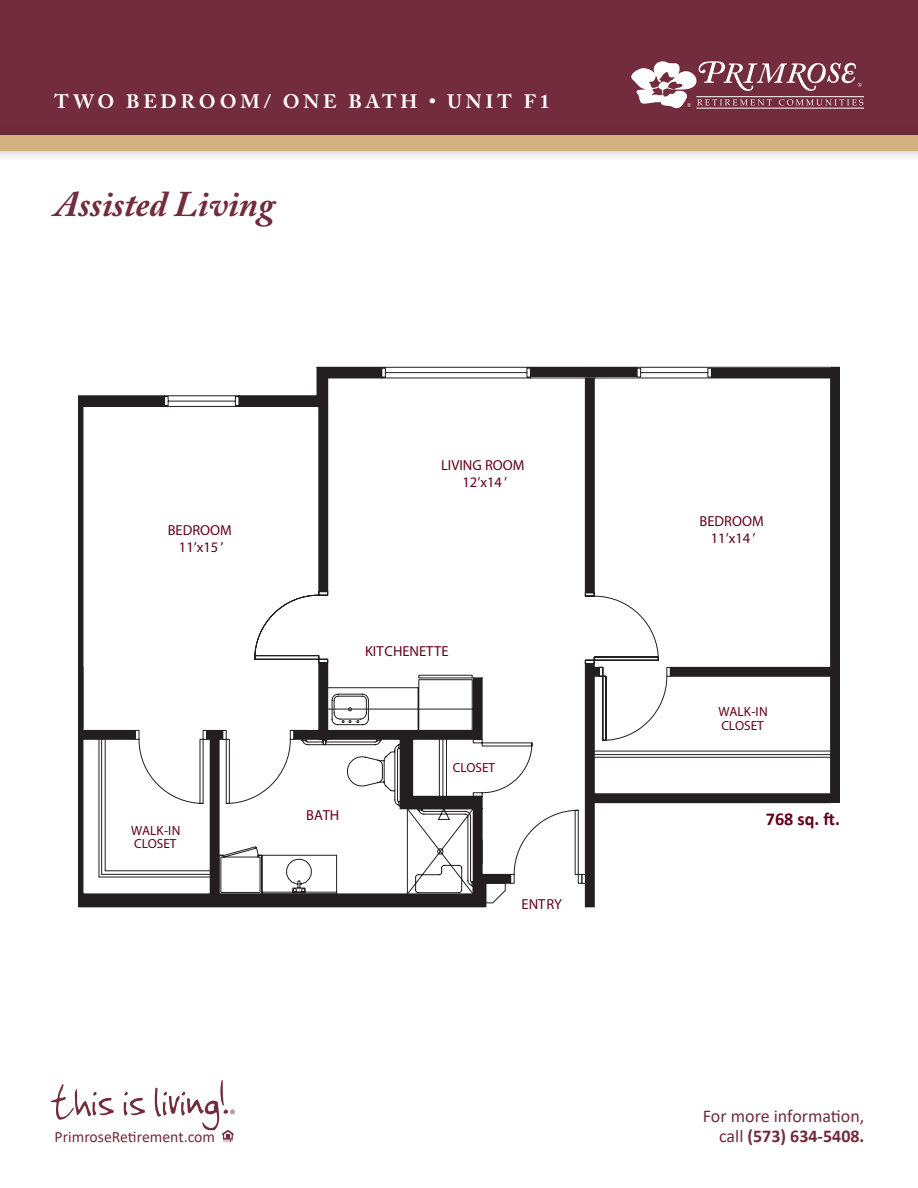
<style>
.page{position:relative;width:918px;height:1188px;background:#fff}
.page>*{position:absolute;margin:0;border:0;box-sizing:border-box;transform-origin:0 0}
.t1{font:55.95px "Jenkinsv 20";color:#722c3d}
.t2{font:italic 700 36px "Adobe Caslon Pro";color:#722c3d}
.t3{font:700 19.5px "Adobe Caslon";letter-spacing:.2em;color:#fff}
.t4{font:700 18.15px "Calibri";color:#63001a}
.t5{font:18px/19.5px "Calibri";color:#722c3d;text-align:right}
.t6{font:15.75px "Calibri";color:#722c3d}
.t7{font:14.55px/17.4px "Myriad Pro";color:#63001a;text-align:center}
.t8{font:13.2px/13.2px "Myriad Pro";color:#63001a}
.t9{font:300 12.3px "Calibri";color:#722c3d}
.s1{font-weight:700}
</style>
<div class="page">
<div style="left:0;top:0;width:918px;height:149px;background:#722c3d"></div>
<div style="left:0;top:124px;width:918px;height:39px;background:#231f20;opacity:.3"></div>
<div style="left:0;top:136px;width:918px;height:15px;background:#d2b37f"></div>
<svg style="left:222px;top:1130px;width:12px;height:12px"></svg>
<hr style="left:696px;top:96px;width:168px;height:1px;background:#fff">
<hr style="left:696px;top:108px;width:168px;height:1px;background:#fff">
<svg style="left:631px;top:61px;width:232px;height:48px"></svg>
<hr style="left:594px;top:754px;width:237px;height:1px;background:#231f20">
<hr style="left:594px;top:757px;width:237px;height:1px;background:#231f20">
<hr style="left:670px;top:676px;width:161px;height:1px;background:#231f20">
<hr style="left:830px;top:378px;width:1px;height:425px;background:#231f20">
<hr style="left:594px;top:793px;width:237px;height:1px;background:#231f20">
<hr style="left:594px;top:751px;width:237px;height:1px;background:#231f20">
<hr style="left:596px;top:367px;width:243px;height:1px;background:#231f20">
<hr style="left:596px;top:378px;width:243px;height:1px;background:#231f20">
<svg style="left:78px;top:366px;width:634px;height:542px"></svg>
<div style="left:78px;top:396px;width:87px;height:10px;background:#231f20"></div>
<div style="left:239px;top:396px;width:89px;height:10px;background:#231f20"></div>
<div style="left:317px;top:367px;width:11px;height:39px;background:#231f20"></div>
<div style="left:319px;top:406px;width:9px;height:186px;background:#231f20"></div>
<div style="left:328px;top:367px;width:54px;height:11px;background:#231f20"></div>
<div style="left:530px;top:367px;width:107px;height:10px;background:#231f20"></div>
<div style="left:711px;top:368px;width:129px;height:10px;background:#231f20"></div>
<div style="left:78px;top:396px;width:5px;height:511px;background:#231f20"></div>
<div style="left:83px;top:894px;width:390px;height:13px;background:#231f20"></div>
<div style="left:83px;top:730px;width:52px;height:9px;background:#231f20"></div>
<div style="left:207px;top:730px;width:16px;height:9px;background:#231f20"></div>
<div style="left:210px;top:739px;width:9px;height:158px;background:#231f20"></div>
<div style="left:294px;top:730px;width:25px;height:9px;background:#231f20"></div>
<div style="left:319px;top:663px;width:9px;height:76px;background:#231f20"></div>
<div style="left:328px;top:730px;width:145px;height:9px;background:#231f20"></div>
<div style="left:473px;top:678px;width:9px;height:61px;background:#231f20"></div>
<div style="left:400px;top:739px;width:13px;height:70px;background:#231f20"></div>
<div style="left:411px;top:796px;width:71px;height:13px;background:#231f20"></div>
<div style="left:473px;top:883px;width:13px;height:24px;background:#231f20"></div>
<div style="left:473px;top:809px;width:9px;height:74px;background:#231f20"></div>
<div style="left:482px;top:874px;width:29px;height:9px;background:#231f20"></div>
<div style="left:585px;top:664px;width:9px;height:139px;background:#231f20"></div>
<div style="left:592px;top:667px;width:7px;height:9px;background:#231f20"></div>
<div style="left:594px;top:794px;width:237px;height:9px;background:#231f20"></div>
<div style="left:585px;top:803px;width:9px;height:104px;background:#231f20"></div>
<div style="left:585px;top:378px;width:9px;height:215px;background:#231f20"></div>
<div style="left:670px;top:667px;width:161px;height:9px;background:#231f20"></div>
<div style="left:831px;top:367px;width:9px;height:436px;background:#231f20"></div>
<p class="t3" style="left:55px;top:90px;width:496px">TWO BEDROOM/ ONE BATH • UNIT F1</p>
<p class="t2" style="left:55px;top:183px;width:222px">Assisted Living</p>
<p class="t7" style="left:168px;top:521px;width:66px">BEDROOM<br>11’x15 ’</p>
<p class="t8" style="left:131px;top:823px;width:51px">WALK-IN<br>CLOSET</p>
<p class="t7" style="left:441px;top:456px;width:85px">LIVING ROOM<br>12’x14 ’</p>
<p class="t7" style="left:365px;top:642px;width:85px">KITCHENETTE</p>
<p class="t7" style="left:306px;top:807px;width:35px">BATH</p>
<p class="t8" style="left:453px;top:761px;width:44px">CLOSET</p>
<p class="t7" style="left:522px;top:895px;width:42px">ENTRY</p>
<p class="t7" style="left:700px;top:512px;width:66px">BEDROOM<br>11’x14 ’</p>
<p class="t8" style="left:718px;top:705px;width:51px">WALK-IN<br>CLOSET</p>
<p class="t4" style="left:766px;top:806px;width:76px">768 sq. ft.</p>
<h1 class="t1" style="left:49px;top:1071px;width:179px">this is living!</h1>
<p class="t9" style="left:230px;top:1106px;width:8px">®</p>
<p class="t5" style="left:703px;top:1106px;width:163px">For more information, call <span class="s1">(573) 634-5408.</span></p>
<p class="t6" style="left:55px;top:1126px;width:162px">PrimroseRetirement.com</p>
</div>
